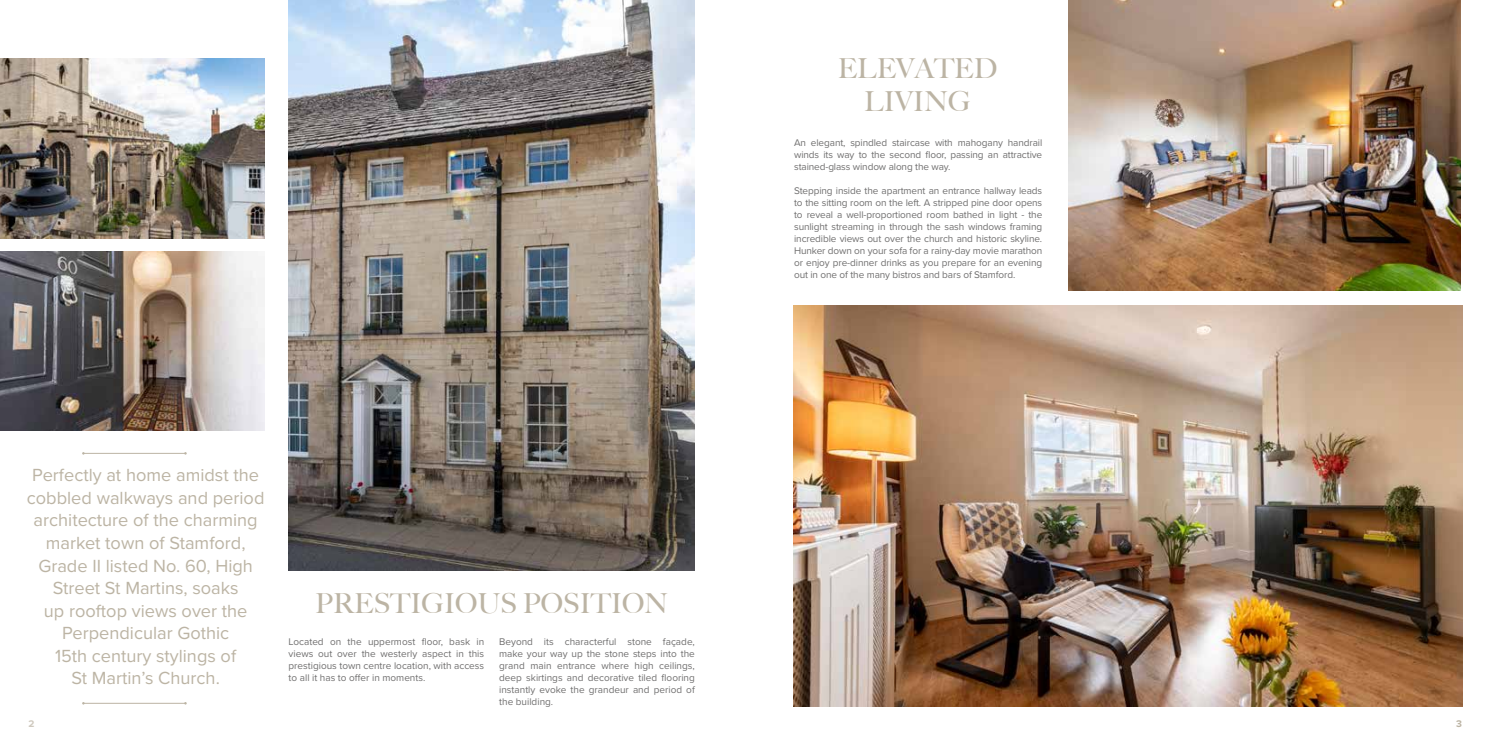
<style>
.page{position:relative;width:1489px;height:745px;background:#fff}
.page>*{position:absolute;margin:0;border:0;box-sizing:border-box;transform-origin:0 0}
.t1{font:500 27.5px/33px "Big Caslon";color:#bcb4a4;text-align:center}
.t2{font:18.12px/22.5px "Proxima Nova";color:#bcb4a4;text-align:center}
.t3{font:10px/12px "Proxima Nova";letter-spacing:-.01em;color:#706f6f;text-align:justify}
.t4{font:700 10px "Proxima Nova";color:#cfc9be}
.t5{font:700 10px "Proxima Nova";color:#bcb4a4}
</style>
<div class="page">
<img style="left:793px;top:305px;width:668px;height:401px">
<img style="left:1068px;top:0;width:392px;height:291px">
<img style="left:0;top:251px;width:264px;height:179px">
<img style="left:0;top:58px;width:264px;height:180px">
<img style="left:288px;top:0;width:406px;height:570px">
<hr style="left:83px;top:702px;width:102px;height:1px;background:#bcb4a4">
<hr style="left:83px;top:453px;width:102px;height:1px;background:#bcb4a4">
<p class="t2" style="left:27px;top:463px;width:239px">Perfectly at home amidst the cobbled walkways and period architecture of the charming market town of Stamford,<br>Grade II listed No. 60, High<br>Street St Martins, soaks<br>up rooftop views over the<br>Perpendicular Gothic<br>15th century stylings of<br>St Martin’s Church.</p>
<p class="t4" style="left:28px;top:715px;width:7px">2</p>
<h1 class="t1" style="left:315px;top:587px;width:355px">PRESTIGIOUS POSITION</h1>
<p class="t3" style="left:288px;top:635px;width:197px">Located on the uppermost floor, bask in views out over the westerly aspect in this prestigious town centre location, with access to all it has to offer in moments.</p>
<p class="t3" style="left:499px;top:635px;width:197px">Beyond its characterful stone façade, make your way up the stone steps into the grand main entrance where high ceilings, deep skirtings and decorative tiled flooring instantly evoke the grandeur and period of the building.</p>
<h1 class="t1" style="left:837px;top:52px;width:161px">ELEVATED<br>LIVING</h1>
<p class="t3" style="left:794px;top:136px;width:250px">An elegant, spindled staircase with mahogany handrail winds its way to the second floor, passing an attractive stained-glass window along the way.</p>
<p class="t3" style="left:794px;top:184px;width:250px">Stepping inside the apartment an entrance hallway leads to the sitting room on the left. A stripped pine door opens to reveal a well-proportioned room bathed in light - the sunlight streaming in through the sash windows framing incredible views out over the church and historic skyline.<br>Hunker down on your sofa for a rainy-day movie marathon or enjoy pre-dinner drinks as you prepare for an evening out in one of the many bistros and bars of Stamford.</p>
<p class="t5" style="left:1455px;top:715px;width:7px">3</p>
</div>
